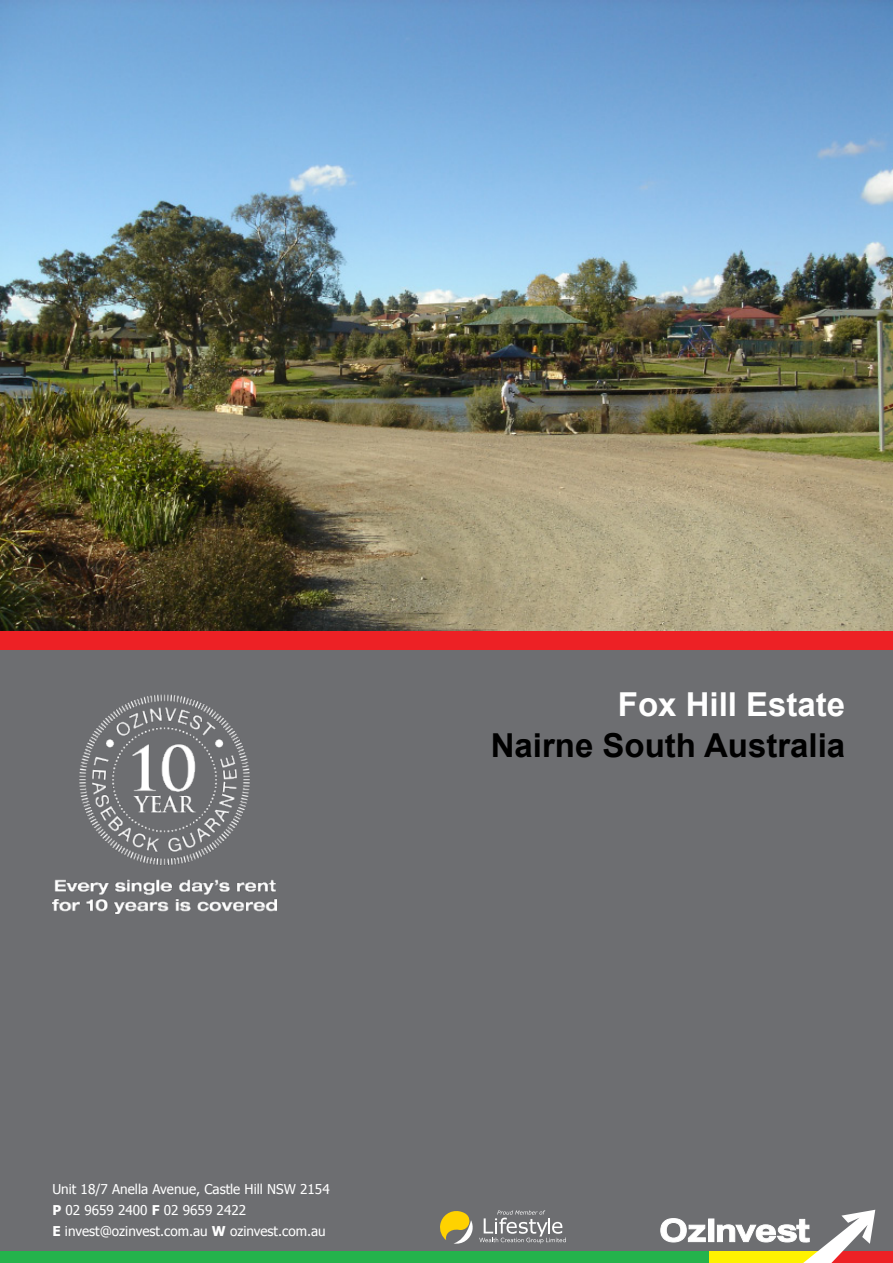
<style>
.page{position:relative;width:893px;height:1263px;background:#fff}
.page>*{position:absolute;margin:0;border:0;box-sizing:border-box;transform-origin:0 0}
.Text{font:700 33px "Arial";color:#000}
.Text-2{font:700 33px "Arial";color:#fff}
.Text-3{font:13.5px "Tahoma";color:#fff}
.s1{font-weight:700}
</style>
<div class="page">
<img style="left:0;top:0;width:893px;height:631px">
<div style="left:0;top:650px;width:893px;height:613px;background:#6d6e71"></div>
<svg style="left:660px;top:1218px;width:46px;height:24px"></svg>
<div style="left:709px;top:1219px;width:5px;height:22px;background:#fff"></div>
<div style="left:708px;top:1219px;width:6px;height:23px;border:1px solid #fff"></div>
<div style="left:0;top:1251px;width:709px;height:12px;background:#24b34c"></div>
<div style="left:827px;top:1251px;width:66px;height:12px;background:#ed2125"></div>
<div style="left:709px;top:1251px;width:118px;height:12px;background:#fff200"></div>
<svg style="left:717px;top:1210px;width:158px;height:53px"></svg>
<svg style="left:440px;top:1211px;width:33px;height:33px"></svg>
<svg style="left:479px;top:1210px;width:87px;height:33px"></svg>
<div style="left:0;top:631px;width:893px;height:19px;background:#ed2125"></div>
<img style="left:53px;top:694px;width:224px;height:219px">
<p class="Text-2" style="left:618px;top:682px;width:229px">Fox Hill Estate</p>
<p class="Text" style="left:491px;top:723px;width:356px">Nairne South Australia</p>
<p class="Text-3" style="left:52px;top:1180px;width:279px">Unit 18/7 Anella Avenue, Castle Hill NSW 2154</p>
<p class="Text-3" style="left:52px;top:1201px;width:195px"><span class="s1">P</span> 02 9659 2400 <span class="s1">F</span> 02 9659 2422</p>
<p class="Text-3" style="left:52px;top:1222px;width:275px"><span class="s1">E</span> invest@ozinvest.com.au <span class="s1">W</span> ozinvest.com.au</p>
</div>
